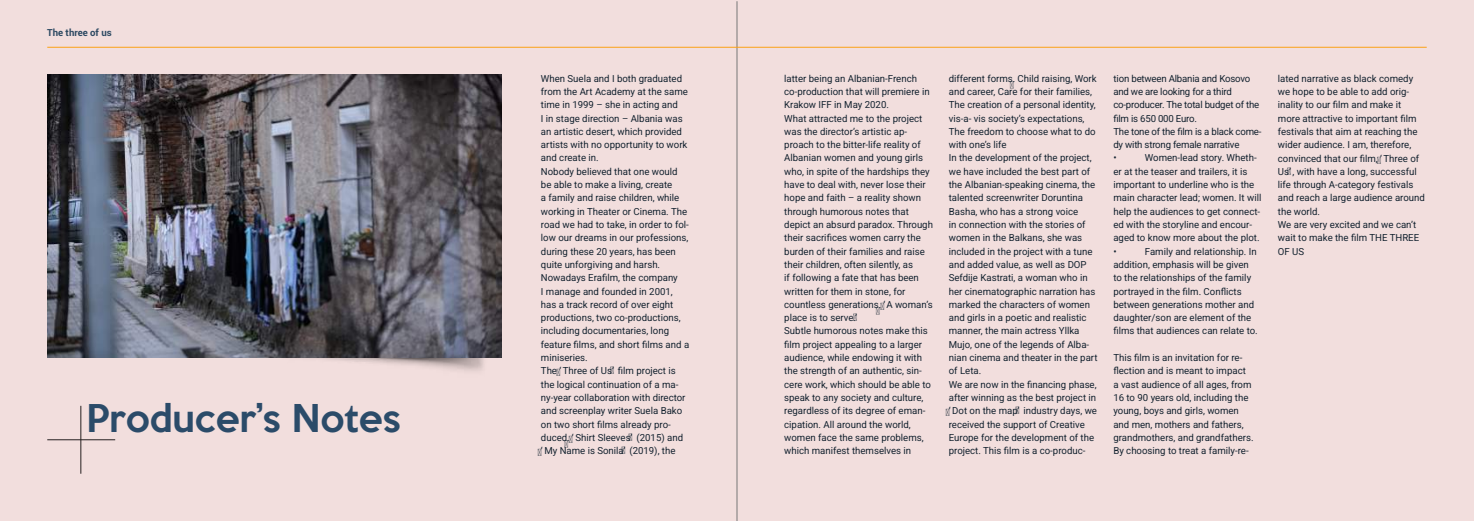
<style>
.page{position:relative;width:1474px;height:521px;background:#fff}
.page>*{position:absolute;margin:0;border:0;box-sizing:border-box;transform-origin:0 0}
.t1{font:500 35px "Keep Calm";color:#2b4b69}
.t2{font:9.62px/13.3px "Roboto";color:#142330}
.t3{font:9.62px/13.3px "Roboto";letter-spacing:-.02em;color:#142330}
.t4{font:700 9.62px "Roboto";color:#2b4861}
</style>
<div class="page">
<div style="left:0;top:0;width:1473px;height:521px;background:#f2dedd"></div>
<hr style="left:736px;top:1px;width:1px;height:520px;background:#787878">
<img style="left:274px;top:357px;width:218px;height:14px">
<hr style="left:80px;top:406px;width:1px;height:68px;background:#241f1f">
<hr style="left:47px;top:439px;width:68px;height:1px;background:#241f1f">
<img style="left:47px;top:74px;width:455px;height:283px">
<hr style="left:47px;top:47px;width:1379px;height:1px;background:#fba116">
<p class="t4" style="left:47px;top:26px;width:66px">The three of us</p>
<h1 class="t1" style="left:86px;top:388px;width:316px">Producer’s Notes</h1>
<p class="t2" style="left:541px;top:71px;width:150px">When Suela and I both graduated from the Art Academy at the same time in 1999 – she in acting and<br>I in stage direction – Albania was an artistic desert, which provided artists with no opportunity to work and create in.<br>Nobody believed that one would be able to make a living, create<br>a family and raise children, while working in Theater or Cinema. The road we had to take, in order to fol&shy;low our dreams in our professions, during these 20 years, has been quite unforgiving and harsh.<br>Nowadays Erafilm, the company<br>I manage and founded in 2001, has a track record of over eight productions, two co-productions, including documentaries, long feature films, and short films and a miniseries.<br>The “Three of Us” film project is the logical continuation of a ma&shy;ny-year collaboration with director and screenplay writer Suela Bako on two short films already pro&shy;duced: “Shirt Sleeves” (2015) and “My Name is Sonila” (2019), the</p>
<p class="t2" style="left:784px;top:71px;width:150px">latter being an Albanian-French co-production that will premiere in<br>Krakow IFF in May 2020.<br>What attracted me to the project was the director’s artistic ap&shy;proach to the bitter-life reality of<br>Albanian women and young girls who, in spite of the hardships they have to deal with, never lose their hope and faith – a reality shown through humorous notes that depict an absurd paradox. Through their sacrifices women carry the burden of their families and raise their children, often silently, as<br>if following a fate that has been written for them in stone, for countless generations: “A woman’s place is to serve.”<br>Subtle humorous notes make this film project appealing to a larger audience, while endowing it with the strength of an authentic, sin&shy;cere work, which should be able to speak to any society and culture, regardless of its degree of eman&shy;cipation. All around the world, women face the same problems, which manifest themselves in</p>
<p class="t2" style="left:948px;top:71px;width:150px">different forms: Child raising, Work and career, Care for their families,<br>The creation of a personal identity, vis-a- vis society’s expectations,<br>The freedom to choose what to do with one’s life<br>In the development of the project, we have included the best part of the Albanian-speaking cinema, the talented screenwriter Doruntina<br>Basha, who has a strong voice<br>in connection with the stories of women in the Balkans, she was included in the project with a tune and added value, as well as DOP<br>Sefdije Kastrati, a woman who in her cinematographic narration has marked the characters of women and girls in a poetic and realistic manner, the main actress Yllka<br>Mujo, one of the legends of Alba&shy;nian cinema and theater in the part of Leta.<br>We are now in the financing phase, after winning as the best project in “Dot on the map” industry days, we received the support of Creative<br>Europe for the development of the project. This film is a co-produc-</p>
<p class="t3" style="left:1113px;top:71px;width:150px">tion between Albania and Kosovo and we are looking for a third co-producer. The total budget of the film is 650 000 Euro.<br>The tone of the film is a black come&shy;dy with strong female narrative<br>•</p>
<p class="t2" style="left:1113px;top:151px;width:149px;text-indent:32px">Women-lead story. Wheth&shy;er at the teaser and trailers, it is important to underline who is the main character lead; women. It will help the audiences to get connect&shy;ed with the storyline and encour&shy;aged to know more about the plot. •</p>
<p class="t2" style="left:1113px;top:244px;width:146px;text-indent:32px">Family and relationship. In addition, emphasis will be given to the relationships of the family portrayed in the film. Conflicts between generations mother and daughter/son are element of the films that audiences can relate to.</p>
<p class="t2" style="left:1113px;top:351px;width:142px">This film is an invitation for re&shy;flection and is meant to impact<br>a vast audience of all ages, from<br>16 to 90 years old, including the young, boys and girls, women and men, mothers and fathers, grandmothers, and grandfathers.<br>By choosing to treat a family-re-</p>
<p class="t2" style="left:1277px;top:71px;width:149px">lated narrative as black comedy we hope to be able to add orig&shy;inality to our film and make it more attractive to important film festivals that aim at reaching the wider audience. I am, therefore, convinced that our film, “Three of<br>Us”, with have a long, successful life through A-category festivals and reach a large audience around the world.<br>We are very excited and we can’t wait to make the film THE THREE<br>OF US</p>
</div>
